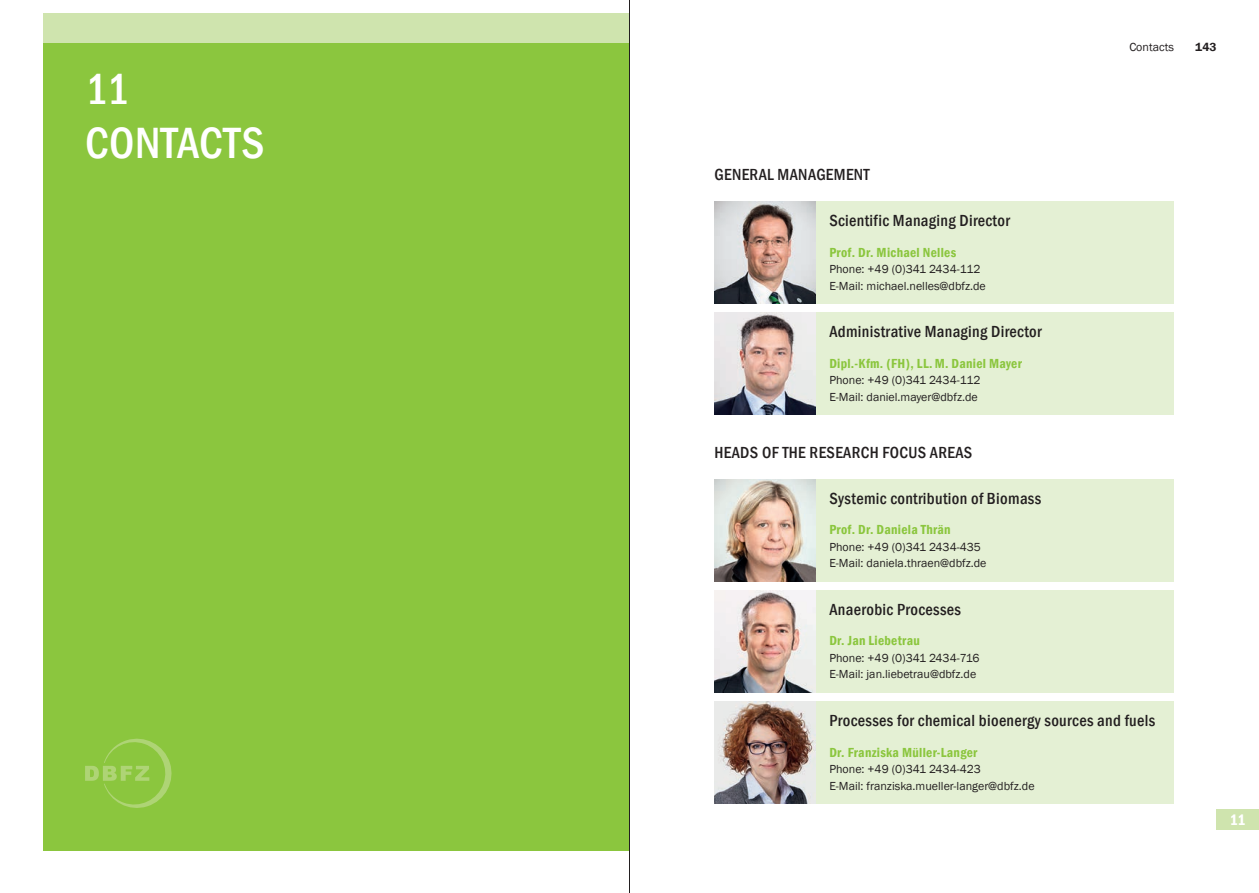
<style>
.page{position:relative;width:1259px;height:893px;background:#fff}
.page>*{position:absolute;margin:0;border:0;box-sizing:border-box;transform-origin:0 0}
.t1{font:500 condensed 45px/54px "Franklin Gothic";letter-spacing:.01em;color:#fff}
.t2{font:500 condensed 16.5px "Franklin Gothic";letter-spacing:.02em;color:#231f20}
.t3{font:600 condensed 15.75px "Franklin Gothic";color:#fff}
.t4{font:600 condensed 13.5px "Franklin Gothic";letter-spacing:.02em;color:#8bc63e}
.t5{font:12px/16.5px "Franklin Gothic";color:#231f20}
.t6{font:600 12px "Franklin Gothic";color:#231f20}
</style>
<div class="page">
<img style="left:714px;top:202px;width:102px;height:102px">
<div style="left:816px;top:202px;width:358px;height:102px;background:#e4f0d4"></div>
<img style="left:714px;top:313px;width:102px;height:102px">
<div style="left:816px;top:313px;width:358px;height:102px;background:#e4f0d4"></div>
<img style="left:714px;top:479px;width:102px;height:102px">
<div style="left:816px;top:479px;width:358px;height:102px;background:#e4f0d4"></div>
<img style="left:714px;top:590px;width:102px;height:102px">
<div style="left:816px;top:590px;width:358px;height:102px;background:#e4f0d4"></div>
<div style="left:43px;top:13px;width:586px;height:837px;background:#8bc63e"></div>
<svg style="left:85px;top:738px;width:87px;height:70px"></svg>
<div style="left:43px;top:13px;width:586px;height:30px;background:#cfe4ae"></div>
<div style="left:1216px;top:809px;width:43px;height:21px;background:#cfe4ae"></div>
<img style="left:714px;top:701px;width:102px;height:102px">
<div style="left:816px;top:701px;width:358px;height:102px;background:#e4f0d4"></div>
<hr style="left:629px;top:0;width:1px;height:893px;background:#231f20">
<h1 class="t1" style="left:85px;top:61px;width:181px">11<br>CONTACTS</h1>
<p class="t5" style="left:1129px;top:39px;width:46px">Contacts</p>
<p class="t6" style="left:1195px;top:40px;width:23px">143</p>
<h2 class="t2" style="left:714px;top:164px;width:157px">GENERAL MANAGEMENT</h2>
<h2 class="t2" style="left:829px;top:210px;width:182px">Scientific Managing Director</h2>
<p class="t4" style="left:829px;top:243px;width:128px">Prof. Dr. Michael Nelles</p>
<p class="t5" style="left:829px;top:261px;width:158px">Phone: +49 (0)341 2434-112<br>E-Mail: michael.nelles@dbfz.de</p>
<h2 class="t2" style="left:829px;top:321px;width:214px">Administrative Managing Director</h2>
<p class="t4" style="left:829px;top:354px;width:194px">Dipl.-Kfm. (FH), LL. M. Daniel Mayer</p>
<p class="t5" style="left:829px;top:372px;width:153px">Phone: +49 (0)341 2434-112<br>E-Mail: daniel.mayer@dbfz.de</p>
<h2 class="t2" style="left:714px;top:442px;width:259px">HEADS OF THE RESEARCH FOCUS AREAS</h2>
<h2 class="t2" style="left:829px;top:487px;width:213px">Systemic contribution of Biomass</h2>
<p class="t4" style="left:829px;top:521px;width:123px">Prof. Dr. Daniela Thrän</p>
<p class="t5" style="left:829px;top:539px;width:159px">Phone: +49 (0)341 2434-435<br>E-Mail: daniela.thraen@dbfz.de</p>
<h2 class="t2" style="left:829px;top:598px;width:133px">Anaerobic Processes</h2>
<p class="t4" style="left:829px;top:632px;width:92px">Dr. Jan Liebetrau</p>
<p class="t5" style="left:829px;top:650px;width:151px">Phone: +49 (0)341 2434-716<br>E-Mail: jan.liebetrau@dbfz.de</p>
<h2 class="t2" style="left:829px;top:710px;width:327px">Processes for chemical bioenergy sources and fuels</h2>
<p class="t4" style="left:829px;top:743px;width:149px">Dr. Franziska Müller-Langer</p>
<p class="t5" style="left:829px;top:761px;width:207px">Phone: +49 (0)341 2434-423<br>E-Mail: franziska.mueller-langer@dbfz.de</p>
<h3 class="t3" style="left:1229px;top:809px;width:17px">11</h3>
</div>
